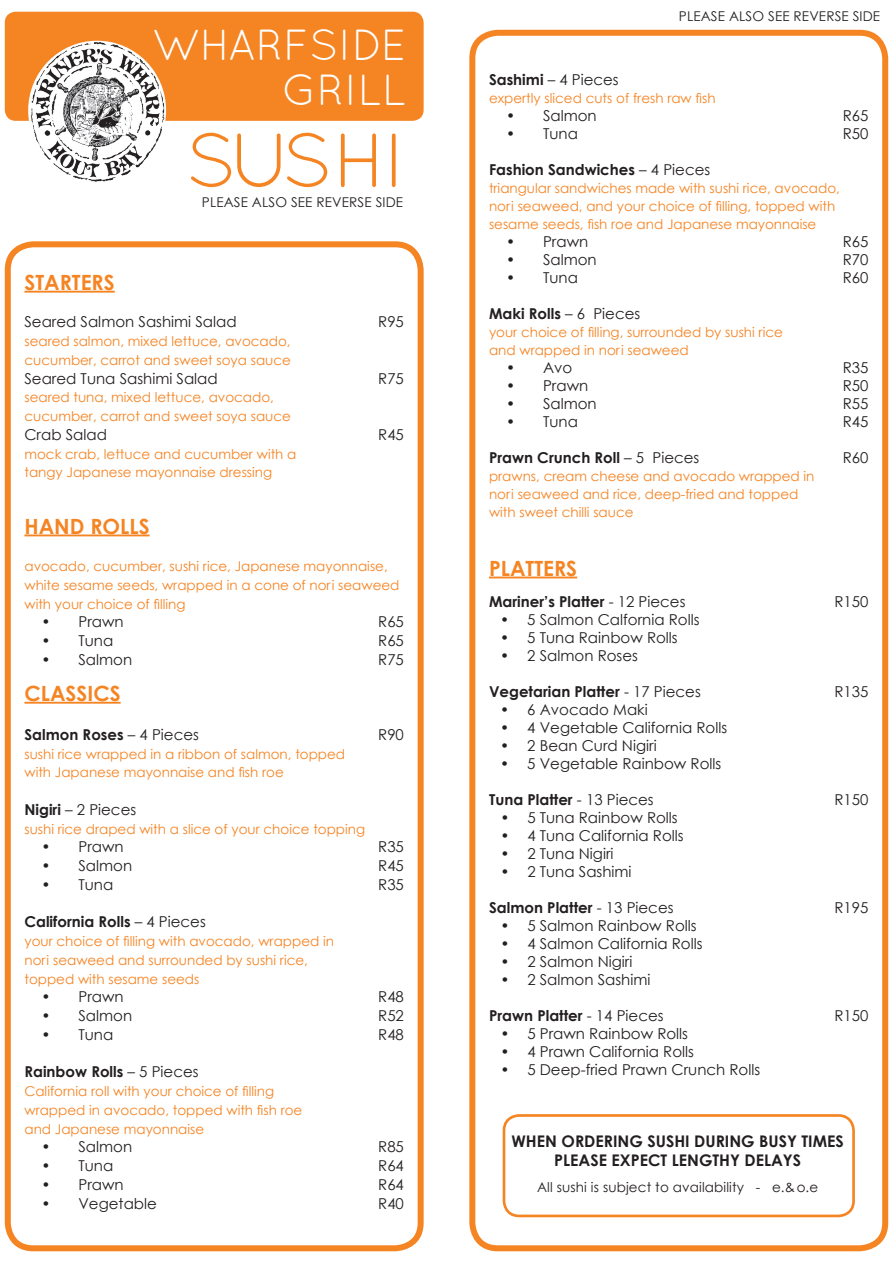
<style>
.page{position:relative;width:893px;height:1263px;background:#fff}
.page>*{position:absolute;margin:0;border:0;box-sizing:border-box;transform-origin:0 0}
.t1{font:76.5px "Quicksand";letter-spacing:-.075em;color:#f58423}
.t2{font:43.5px/45px "Quicksand";color:#fff;text-align:right}
.t3{font:700 21px "Century Gothic";color:#f58423}
.t4{font:700 16.05px/19.2px "Century Gothic";color:#231f20;text-align:center}
.t5{font:15px "Century Gothic";color:#231f20}
.t6{font:700 15px "Century Gothic";color:#231f20}
.t7{font:13.5px/18.8px "Century Gothic";color:#f58423}
.t8{font:13.5px "Century Gothic";letter-spacing:.01em;color:#231f20}
.s1{font-weight:400}
.s2{font-weight:700}
</style>
<div class="page">
<div style="left:5px;top:12px;width:419px;height:109px;background:#f58423;border-radius:11px"></div>
<div style="left:5px;top:241px;width:419px;height:1010px;border:6px solid #f58423;border-radius:26px"></div>
<hr style="left:24px;top:291px;width:91px;height:2px;background:#f58423">
<hr style="left:24px;top:534px;width:126px;height:2px;background:#f58423">
<hr style="left:24px;top:702px;width:97px;height:2px;background:#f58423">
<svg style="left:28px;top:41px;width:138px;height:139px"></svg>
<img style="left:70px;top:42px;width:58px;height:23px">
<div style="left:469px;top:30px;width:419px;height:1221px;border:6px solid #f58423;border-radius:26px"></div>
<hr style="left:489px;top:577px;width:88px;height:1px;background:#f58423">
<div style="left:503px;top:1114px;width:352px;height:103px;border:3px solid #f58423;border-radius:15px"></div>
<h2 class="t2" style="left:152px;top:22px;width:256px">WHARFSIDE<br>GRILL</h2>
<h1 class="t1" style="left:186px;top:116px;width:222px">SUSHI</h1>
<p class="t8" style="left:202px;top:193px;width:98px">PLEASE Also see</p>
<p class="t8" style="left:317px;top:193px;width:9px">reverse</p>
<p class="t8" style="left:376px;top:193px;width:27px">side</p>
<h3 class="t3" style="left:24px;top:266px;width:92px">STARTERS</h3>
<p class="t5" style="left:24px;top:311px;width:214px">Seared Salmon Sashimi Salad</p>
<p class="t5" style="left:378px;top:311px;width:27px">R95</p>
<p class="t7" style="left:24px;top:331px;width:268px">seared salmon, mixed lettuce, avocado, cucumber, carrot and sweet soya sauce</p>
<p class="t5" style="left:24px;top:368px;width:195px">Seared Tuna Sashimi Salad</p>
<p class="t5" style="left:378px;top:368px;width:27px">R75</p>
<p class="t7" style="left:24px;top:388px;width:268px">seared tuna, mixed lettuce, avocado, cucumber, carrot and sweet soya sauce</p>
<p class="t5" style="left:24px;top:424px;width:84px">Crab Salad</p>
<p class="t5" style="left:378px;top:424px;width:27px">R45</p>
<p class="t7" style="left:24px;top:444px;width:274px">mock crab, lettuce and cucumber with a tangy Japanese mayonnaise dressing</p>
<h3 class="t3" style="left:24px;top:510px;width:127px">HAND ROLLS</h3>
<p class="t7" style="left:24px;top:556px;width:376px">avocado, cucumber, sushi rice, Japanese mayonnaise, white sesame seeds, wrapped in a cone of nori seaweed with your choice of filling</p>
<p class="t5" style="left:41px;top:611px;width:84px">• Prawn</p>
<p class="t5" style="left:378px;top:611px;width:27px">R65</p>
<p class="t5" style="left:41px;top:630px;width:73px">• Tuna</p>
<p class="t5" style="left:378px;top:630px;width:27px">R65</p>
<p class="t5" style="left:41px;top:649px;width:92px">• Salmon</p>
<p class="t5" style="left:378px;top:649px;width:27px">R75</p>
<h3 class="t3" style="left:24px;top:677px;width:98px">CLASSICS</h3>
<p class="t6" style="left:24px;top:723px;width:176px">Salmon Roses <span class="s1">– 4 Pieces</span></p>
<p class="t5" style="left:378px;top:724px;width:27px">R90</p>
<p class="t7" style="left:24px;top:744px;width:322px">sushi rice wrapped in a ribbon of salmon, topped with Japanese mayonnaise and fish roe</p>
<p class="t5" style="left:24px;top:799px;width:113px"><span class="s2">Nigiri</span> – 2 Pieces</p>
<p class="t7" style="left:24px;top:819px;width:342px">sushi rice draped with a slice of your choice topping</p>
<p class="t5" style="left:41px;top:836px;width:84px">• Prawn</p>
<p class="t5" style="left:378px;top:836px;width:27px">R35</p>
<p class="t5" style="left:41px;top:855px;width:92px">• Salmon</p>
<p class="t5" style="left:378px;top:855px;width:27px">R45</p>
<p class="t5" style="left:41px;top:874px;width:73px">• Tuna</p>
<p class="t5" style="left:378px;top:874px;width:27px">R35</p>
<p class="t6" style="left:24px;top:910px;width:183px">California Rolls <span class="s1">– 4 Pieces</span></p>
<p class="t7" style="left:24px;top:931px;width:311px">your choice of filling with avocado, wrapped in nori seaweed and surrounded by sushi rice, topped with sesame seeds</p>
<p class="t5" style="left:41px;top:986px;width:84px">• Prawn</p>
<p class="t5" style="left:378px;top:986px;width:27px">R48</p>
<p class="t5" style="left:41px;top:1005px;width:92px">• Salmon</p>
<p class="t5" style="left:378px;top:1005px;width:27px">R52</p>
<p class="t5" style="left:41px;top:1024px;width:73px">• Tuna</p>
<p class="t5" style="left:378px;top:1024px;width:27px">R48</p>
<p class="t6" style="left:24px;top:1060px;width:176px">Rainbow Rolls <span class="s1">– 5 Pieces</span></p>
<p class="t7" style="left:24px;top:1081px;width:279px">California roll with your choice of filling wrapped in avocado, topped with fish roe and Japanese mayonnaise</p>
<p class="t5" style="left:41px;top:1136px;width:92px">• Salmon</p>
<p class="t5" style="left:378px;top:1136px;width:27px">R85</p>
<p class="t5" style="left:41px;top:1155px;width:73px">• Tuna</p>
<p class="t5" style="left:378px;top:1155px;width:27px">R64</p>
<p class="t5" style="left:41px;top:1174px;width:84px">• Prawn</p>
<p class="t5" style="left:378px;top:1174px;width:27px">R64</p>
<p class="t5" style="left:41px;top:1193px;width:117px">• Vegetable</p>
<p class="t5" style="left:378px;top:1193px;width:27px">R40</p>
<p class="t8" style="left:679px;top:7px;width:98px">PLEASE Also see</p>
<p class="t8" style="left:794px;top:7px;width:9px">reverse</p>
<p class="t8" style="left:853px;top:7px;width:27px">side</p>
<p class="t5" style="left:489px;top:69px;width:131px"><span class="s2">Sashimi</span> – 4 Pieces</p>
<p class="t7" style="left:489px;top:89px;width:228px">expertly sliced cuts of fresh raw fish</p>
<p class="t5" style="left:506px;top:105px;width:92px">• Salmon</p>
<p class="t5" style="left:843px;top:105px;width:27px">R65</p>
<p class="t5" style="left:506px;top:123px;width:73px">• Tuna</p>
<p class="t5" style="left:843px;top:123px;width:27px">R50</p>
<p class="t6" style="left:489px;top:158px;width:223px">Fashion Sandwiches <span class="s1">– 4 Pieces</span></p>
<p class="t7" style="left:489px;top:179px;width:352px;line-height:18px">triangular sandwiches made with sushi rice, avocado, nori seaweed, and your choice of filling, topped with sesame seeds, fish roe and Japanese mayonnaise</p>
<p class="t5" style="left:506px;top:231px;width:84px">• Prawn</p>
<p class="t5" style="left:843px;top:231px;width:27px">R65</p>
<p class="t5" style="left:506px;top:249px;width:92px">• Salmon</p>
<p class="t5" style="left:843px;top:249px;width:27px">R70</p>
<p class="t5" style="left:506px;top:267px;width:73px">• Tuna</p>
<p class="t5" style="left:843px;top:267px;width:27px">R60</p>
<p class="t6" style="left:489px;top:302px;width:153px">Maki Rolls <span class="s1">– 6 Pieces</span></p>
<p class="t7" style="left:489px;top:323px;width:295px;line-height:18px">your choice of filling, surrounded by sushi rice and wrapped in nori seaweed</p>
<p class="t5" style="left:506px;top:357px;width:68px">• Avo</p>
<p class="t5" style="left:843px;top:357px;width:27px">R35</p>
<p class="t5" style="left:506px;top:375px;width:84px">• Prawn</p>
<p class="t5" style="left:843px;top:375px;width:27px">R50</p>
<p class="t5" style="left:506px;top:393px;width:92px">• Salmon</p>
<p class="t5" style="left:843px;top:393px;width:27px">R55</p>
<p class="t5" style="left:506px;top:411px;width:73px">• Tuna</p>
<p class="t5" style="left:843px;top:411px;width:27px">R45</p>
<p class="t6" style="left:489px;top:446px;width:212px">Prawn Crunch Roll <span class="s1">– 5 Pieces</span></p>
<p class="t5" style="left:843px;top:447px;width:27px">R60</p>
<p class="t7" style="left:489px;top:467px;width:327px;line-height:18px">prawns, cream cheese and avocado wrapped in nori seaweed and rice, deep-fried and topped with sweet chilli sauce</p>
<h3 class="t3" style="left:489px;top:552px;width:90px">PLATTERS</h3>
<p class="t6" style="left:489px;top:590px;width:198px">Mariner’s Platter <span class="s1">- 12 Pieces</span></p>
<p class="t5" style="left:834px;top:591px;width:36px">R150</p>
<p class="t5" style="left:500px;top:609px;width:201px">• 5 Salmon Calfornia Rolls</p>
<p class="t5" style="left:500px;top:627px;width:179px">• 5 Tuna Rainbow Rolls</p>
<p class="t5" style="left:500px;top:645px;width:139px">• 2 Salmon Roses</p>
<p class="t6" style="left:489px;top:680px;width:213px">Vegetarian Platter <span class="s1">- 17 Pieces</span></p>
<p class="t5" style="left:834px;top:681px;width:36px">R135</p>
<p class="t5" style="left:500px;top:699px;width:149px">• 6 Avocado Maki</p>
<p class="t5" style="left:500px;top:717px;width:228px">• 4 Vegetable California Rolls</p>
<p class="t5" style="left:500px;top:735px;width:158px">• 2 Bean Curd Nigiri</p>
<p class="t5" style="left:500px;top:753px;width:222px">• 5 Vegetable Rainbow Rolls</p>
<p class="t6" style="left:489px;top:788px;width:166px">Tuna Platter <span class="s1">- 13 Pieces</span></p>
<p class="t5" style="left:834px;top:789px;width:36px">R150</p>
<p class="t5" style="left:500px;top:807px;width:179px">• 5 Tuna Rainbow Rolls</p>
<p class="t5" style="left:500px;top:825px;width:185px">• 4 Tuna California Rolls</p>
<p class="t5" style="left:500px;top:843px;width:115px">• 2 Tuna Nigiri</p>
<p class="t5" style="left:500px;top:861px;width:133px">• 2 Tuna Sashimi</p>
<p class="t6" style="left:489px;top:896px;width:186px">Salmon Platter <span class="s1">- 13 Pieces</span></p>
<p class="t5" style="left:834px;top:897px;width:36px">R195</p>
<p class="t5" style="left:500px;top:915px;width:198px">• 5 Salmon Rainbow Rolls</p>
<p class="t5" style="left:500px;top:933px;width:204px">• 4 Salmon California Rolls</p>
<p class="t5" style="left:500px;top:951px;width:134px">• 2 Salmon Nigiri</p>
<p class="t5" style="left:500px;top:969px;width:152px">• 2 Salmon Sashimi</p>
<p class="t6" style="left:489px;top:1004px;width:176px">Prawn Platter <span class="s1">- 14 Pieces</span></p>
<p class="t5" style="left:834px;top:1005px;width:36px">R150</p>
<p class="t5" style="left:500px;top:1023px;width:189px">• 5 Prawn Rainbow Rolls</p>
<p class="t5" style="left:500px;top:1041px;width:195px">• 4 Prawn California Rolls</p>
<p class="t5" style="left:500px;top:1059px;width:261px">• 5 Deep-fried Prawn Crunch Rolls</p>
<p class="t4" style="left:512px;top:1131px;width:334px">WHEN ORDERING SUSHI DURING BUSY TIMES<br>PLEASE EXPECT LENGTHY DELAYS</p>
<p class="t8" style="left:537px;top:1177px;width:283px">All sushi is subject to availability - e.&amp;o.e</p>
</div>
